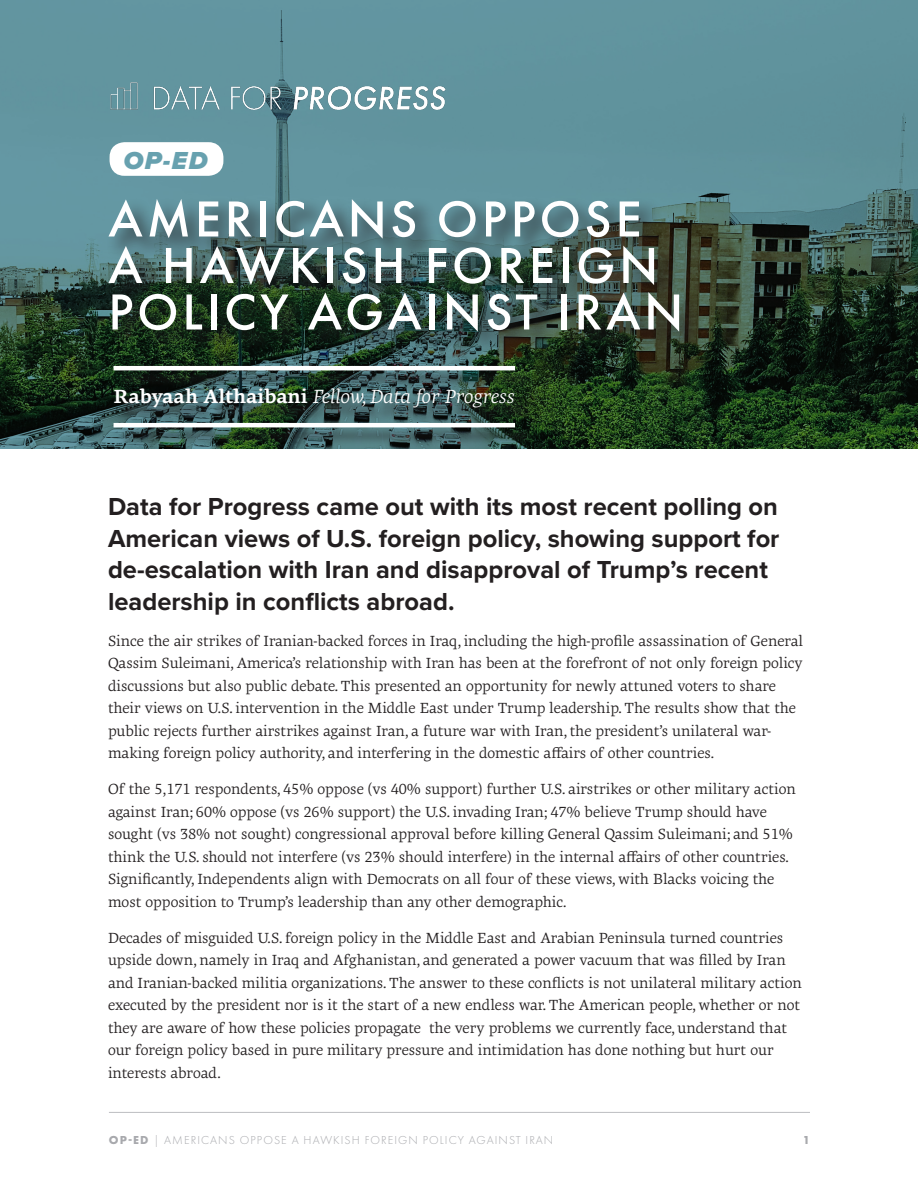
<style>
.page{position:relative;width:918px;height:1188px;background:#fff}
.page>*{position:absolute;margin:0;border:0;box-sizing:border-box;transform-origin:0 0}
.header_2{font:500 52.5px/46.5px "Futura PT";letter-spacing:.07em;color:#fff}
.body_copy{font:700 25.5px/31.5px "Proxima Nova";color:#231f20}
.t1{font:italic 900 25.5px "Proxima Nova";color:#67a1af}
.t2{font:italic 19.5px "Geneo Std";letter-spacing:-.005em;color:#fff}
.body_copy-2{font:15px/22.5px "Geneo Std";color:#231f20}
.t3{font:300 12px "Futura PT";letter-spacing:.09em;color:#a8a9ad}
.t4{font:700 12px "Futura PT";color:#a8a9ad}
.s1{font-weight:700;font-style:normal}
.s2{font-weight:700}
</style>
<div class="page">
<hr style="left:109px;top:1112px;width:701px;height:1px;background:#bcbdc0">
<svg style="left:0;top:0;width:918px;height:448px;fill:#60939d"></svg>
<div style="left:105px;top:196px;width:599px;height:160px;background:#231f20;opacity:.5"></div>
<img style="left:108px;top:64px;width:362px;height:56px">
<div style="left:116px;top:368px;width:417px;height:78px;background:#231f20;opacity:.5"></div>
<hr style="left:114px;top:366px;width:401px;height:4px;background:#fff">
<hr style="left:114px;top:423px;width:401px;height:4px;background:#fff">
<div style="left:110px;top:142px;width:113px;height:34px;background:#fff;border-radius:15px"></div>
<p class="t1" style="left:124px;top:145px;width:85px">OP-ED</p>
<p class="header_2" style="left:108px;top:196px;width:577px">AMERICANS OPPOSE<br>A HAWKISH FOREIGN<br>POLICY AGAINST IRAN</p>
<p class="t2" style="left:114px;top:385px;width:403px"><span class="s1">Rabyaah Althaibani</span> Fellow, Data for Progress</p>
<p class="body_copy" style="left:108px;top:492px;width:673px">Data for Progress came out with its most recent polling on American views of U.S. foreign policy, showing support for de-escalation with Iran and disapproval of Trump’s recent leadership in conflicts abroad.</p>
<p class="body_copy-2" style="left:108px;top:629px;width:697px">Since the air strikes of Iranian-backed forces in Iraq, including the high-profile assassination of General Qassim Suleimani, America’s relationship with Iran has been at the forefront of not only foreign policy discussions but also public debate. This presented an opportunity for newly attuned voters to share their views on U.S. intervention in the Middle East under Trump leadership. The results show that the public rejects further airstrikes against Iran, a future war with Iran, the president’s unilateral war&shy;making foreign policy authority, and interfering in the domestic affairs of other countries.</p>
<p class="body_copy-2" style="left:108px;top:778px;width:689px">Of the 5,171 respondents, 45% oppose (vs 40% support) further U.S. airstrikes or other military action against Iran; 60% oppose (vs 26% support) the U.S. invading Iran; 47% believe Trump should have sought (vs 38% not sought) congressional approval before killing General Qassim Suleimani; and 51% think the U.S. should not interfere (vs 23% should interfere) in the internal affairs of other countries.<br>Significantly, Independents align with Democrats on all four of these views, with Blacks voicing the most opposition to Trump’s leadership than any other demographic.</p>
<p class="body_copy-2" style="left:108px;top:926px;width:695px">Decades of misguided U.S. foreign policy in the Middle East and Arabian Peninsula turned countries upside down, namely in Iraq and Afghanistan, and generated a power vacuum that was filled by Iran and Iranian-backed militia organizations. The answer to these conflicts is not unilateral military action executed by the president nor is it the start of a new endless war. The American people, whether or not they are aware of how these policies propagate the very problems we currently face, understand that our foreign policy based in pure military pressure and intimidation has done nothing but hurt our interests abroad.</p>
<p class="t3" style="left:109px;top:1133px;width:446px"><span class="s2">OP-ED</span> | AMERICANS OPPOSE A HAWKISH FOREIGN POLICY AGAINST IRAN</p>
<p class="t4" style="left:803px;top:1132px;width:9px">1</p>
</div>
